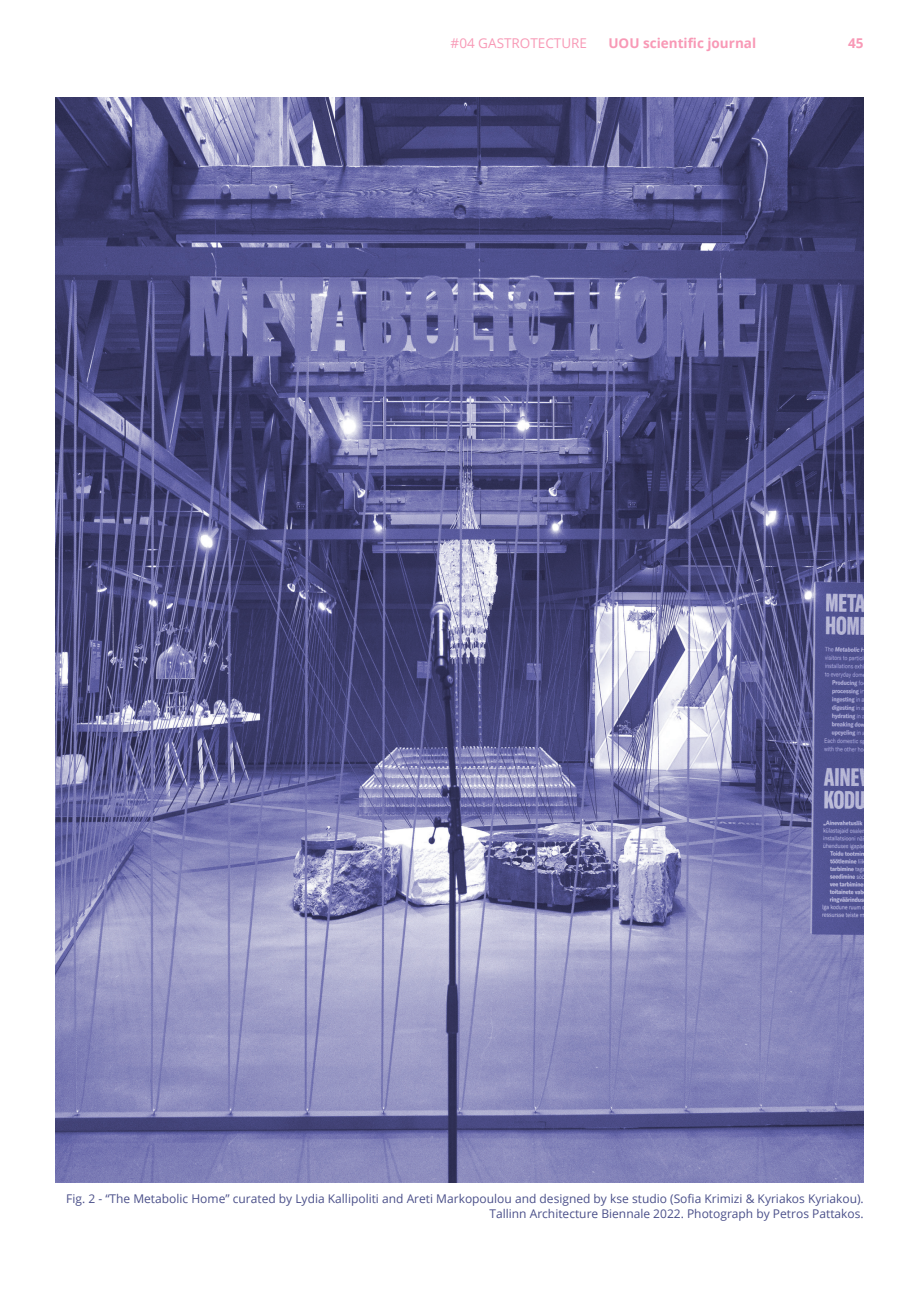
<style>
.page{position:relative;width:919px;height:1289px;background:#fff}
.page>*{position:absolute;margin:0;border:0;box-sizing:border-box;transform-origin:0 0}
.t1{font:700 13.5px "Open Sans";color:#f899b6}
.t2{font:13.5px "Open Sans";color:#f899b6}
.Participant_1{font:12px/14.4px "Open Sans";color:#4b508a;text-align:right}
</style>
<div class="page">
<img style="left:56px;top:98px;width:807px;height:1084px">
<p class="t2" style="left:450px;top:34px;width:138px">#04 GASTROTECTURE</p>
<p class="t1" style="left:608px;top:33px;width:149px">UOU scientific journal</p>
<p class="t1" style="left:848px;top:33px;width:17px">45</p>
<p class="Participant_1" style="left:66px;top:1191px;width:799px">Fig. 2 - “The Metabolic Home” curated by Lydia Kallipoliti and Areti Markopoulou and designed by kse studio (Sofia Krimizi &amp; Kyriakos Kyriakou).<br>Tallinn Architecture Biennale 2022. Photograph by Petros Pattakos.</p>
</div>
